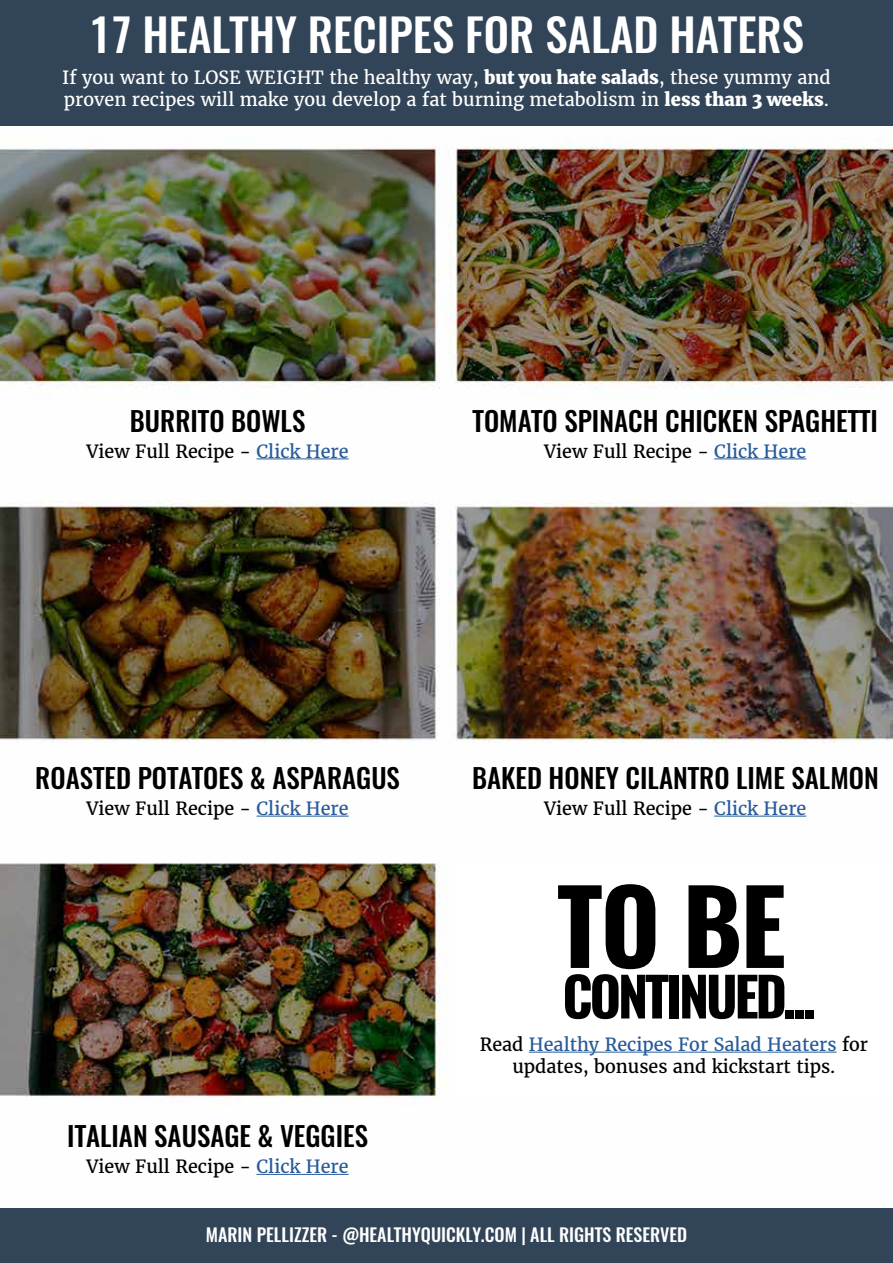
<style>
.page{position:relative;width:893px;height:1263px;background:#fff}
.page>*{position:absolute;margin:0;border:0;box-sizing:border-box;transform-origin:0 0}
.t1{font:700 102px "Oswald";color:#000}
.t2{font:700 54px "Oswald";letter-spacing:-.06em;color:#000}
.t3{font:500 45px "Oswald";color:#fff}
.t4{font:500 27px "Oswald";color:#000}
.t5{font:18px/21.6px "Merriweather";color:#000;text-align:center}
.t6{font:18px/21.6px "Merriweather";color:#fff}
.t7{font:500 18px "Oswald";color:#fff}
.s1{font-weight:900}
.s2{color:#275b9b}
</style>
<div class="page">
<img style="left:0;top:138px;width:893px;height:1071px">
<div style="left:0;top:0;width:893px;height:126px;background:#324458"></div>
<div style="left:0;top:1209px;width:893px;height:54px;background:#324458"></div>
<hr style="left:257px;top:458px;width:92px;height:1px;background:#275b9b">
<hr style="left:257px;top:816px;width:92px;height:1px;background:#275b9b">
<hr style="left:257px;top:1174px;width:92px;height:1px;background:#275b9b">
<hr style="left:714px;top:458px;width:92px;height:1px;background:#275b9b">
<hr style="left:714px;top:816px;width:92px;height:1px;background:#275b9b">
<div style="left:458px;top:865px;width:435px;height:230px;background:#fff"></div>
<hr style="left:529px;top:1052px;width:307px;height:1px;background:#275b9b">
<h3 class="t3" style="left:89px;top:11px;width:717px">17 HEALTHY RECIPES FOR SALAD HATERS</h3>
<p class="t6" style="left:62px;top:67px;width:770px">If you want to LOSE WEIGHT the healthy way, <span class="s1">but you hate salads</span>, these yummy and proven recipes will make you develop a fat burning metabolism in <span class="s1">less than 3 weeks</span>.</p>
<h3 class="t4" style="left:130px;top:407px;width:177px">BURRITO BOWLS</h3>
<p class="t5" style="left:87px;top:440px;width:264px">View Full Recipe - <span class="s2">Click Here</span></p>
<h3 class="t4" style="left:473px;top:407px;width:407px">TOMATO SPINACH CHICKEN SPAGHETTI</h3>
<p class="t5" style="left:544px;top:440px;width:264px">View Full Recipe - <span class="s2">Click Here</span></p>
<h3 class="t4" style="left:35px;top:764px;width:366px">ROASTED POTATOES &amp; ASPARAGUS</h3>
<p class="t5" style="left:87px;top:797px;width:264px">View Full Recipe - <span class="s2">Click Here</span></p>
<h3 class="t4" style="left:67px;top:1122px;width:302px">ITALIAN SAUSAGE &amp; VEGGIES</h3>
<p class="t5" style="left:87px;top:1156px;width:264px">View Full Recipe - <span class="s2">Click Here</span></p>
<h3 class="t4" style="left:472px;top:764px;width:408px">BAKED HONEY CILANTRO LIME SALMON</h3>
<p class="t5" style="left:544px;top:797px;width:264px">View Full Recipe - <span class="s2">Click Here</span></p>
<h1 class="t1" style="left:557px;top:873px;width:230px">TO BE</h1>
<h2 class="t2" style="left:562px;top:968px;width:255px">CONTINUED...</h2>
<p class="t5" style="left:480px;top:1033px;width:390px">Read <span class="s2">Healthy Recipes For Salad Heaters</span> for updates, bonuses and kickstart tips.</p>
<p class="t7" style="left:206px;top:1225px;width:483px">MARIN PELLIZZER - @HEALTHYQUICKLY.COM | ALL RIGHTS RESERVED</p>
</div>
